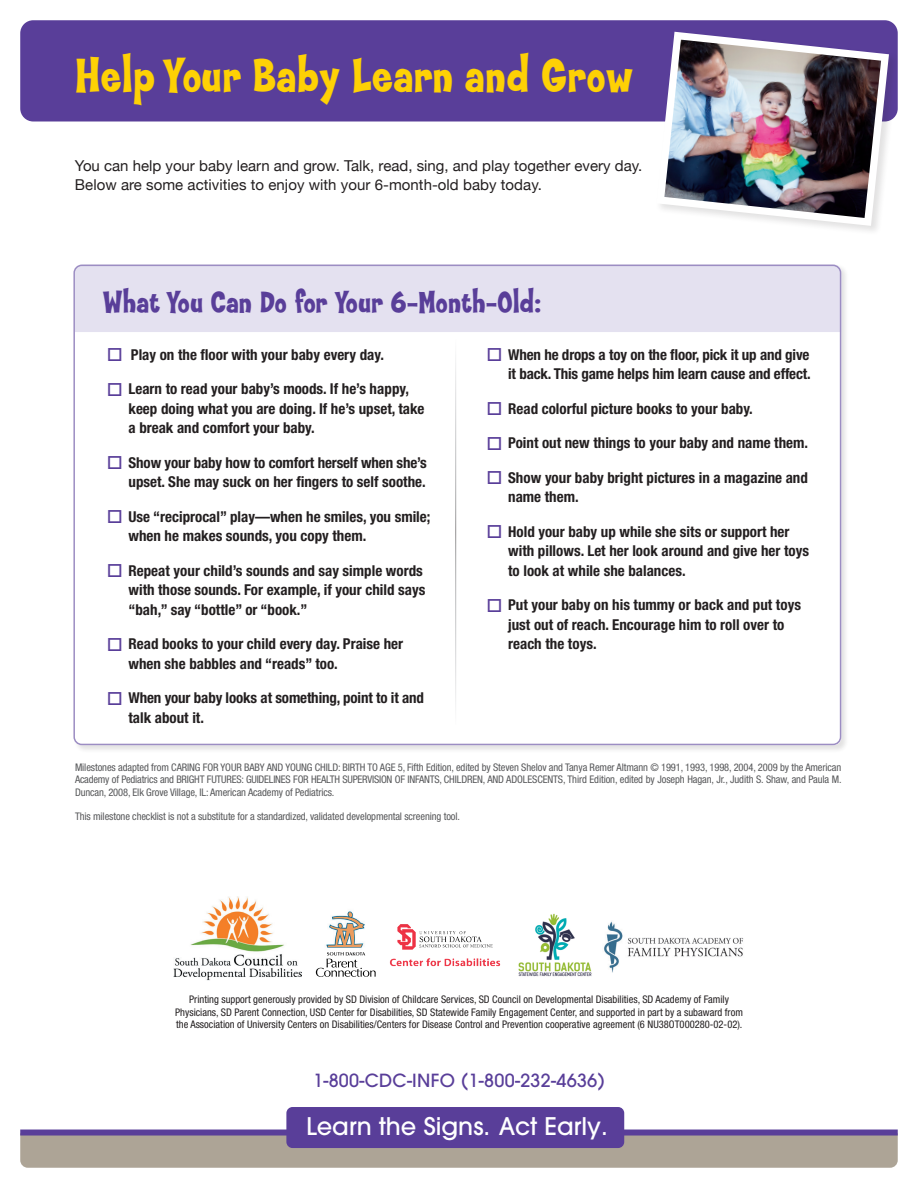
<style>
.page{position:relative;width:918px;height:1188px;background:#fff}
.page>*{position:absolute;margin:0;border:0;box-sizing:border-box;transform-origin:0 0}
.t1{font:800 49.5px "Coop";letter-spacing:.005em;color:#fed105}
.t2{font:800 31.5px "Coop";letter-spacing:.005em;color:#593e99}
.t3{font:500 24.15px "Avant Garde";color:#fff}
.t4{font:500 18px "Avant Garde";letter-spacing:.015em;color:#593e99}
.t5{font:700 condensed 15px/19.5px "Helvetica Neue";color:#231f20}
.t6{font:15px/19.5px "Helvetica Neue";color:#231f20}
.t7{font:condensed 10.5px/12.1px "Helvetica Neue";letter-spacing:-.01em;color:#57585a;text-align:justify}
.t8{font:condensed 10.5px/12.6px "Helvetica Neue";color:#231f20;text-align:center}
.s1{color:#593e99}
</style>
<div class="page">
<div style="left:73px;top:263px;width:776px;height:490px;background:#231f20;opacity:.13"></div>
<div style="left:75px;top:265px;width:766px;height:480px;background:#fff;border-radius:8px"></div>
<div style="left:75px;top:265px;width:766px;height:67px;background:#e4e1f0"></div>
<div style="left:73px;top:265px;width:768px;height:480px;border:2px solid #9c8dc3;border-radius:8px"></div>
<div style="left:20px;top:20px;width:878px;height:102px;background:#593e99;border-radius:13px"></div>
<div style="left:655px;top:30px;width:244px;height:206px;background:#231f20;opacity:.13"></div>
<svg style="left:656px;top:32px;width:233px;height:194px"></svg>
<img style="left:664px;top:40px;width:217px;height:178px">
<div style="left:20px;top:1136px;width:878px;height:32px;background:#ada496"></div>
<div style="left:20px;top:1130px;width:878px;height:6px;background:#593e99"></div>
<div style="left:286px;top:1107px;width:338px;height:41px;background:#593e99;border-radius:6px"></div>
<img style="left:315px;top:911px;width:61px;height:66px">
<img style="left:327px;top:952px;width:38px;height:4px">
<img style="left:389px;top:924px;width:112px;height:43px">
<img style="left:174px;top:896px;width:127px;height:84px">
<img style="left:518px;top:913px;width:74px;height:64px">
<img style="left:604px;top:921px;width:140px;height:51px">
<h1 class="t1" style="left:75px;top:49px;width:560px">Help Your Baby Learn and Grow</h1>
<p class="t6" style="left:75px;top:156px;width:569px">You can help your baby learn and grow. Talk, read, sing, and play together every day.<br>Below are some activities to enjoy with your 6-month-old baby today.</p>
<h2 class="t2" style="left:103px;top:286px;width:440px">What You Can Do for Your 6-Month-Old:</h2>
<p class="t5" style="left:107px;top:345px;width:279px"><span class="s1">□</span> Play on the floor with your baby every day.</p>
<p class="t5" style="left:129px;top:379px;width:297px;text-indent:-22px"><span class="s1">□</span> Learn to read your baby’s moods. If he’s happy, keep doing what you are doing. If he’s upset, take a break and comfort your baby.</p>
<p class="t5" style="left:107px;top:453px;width:321px;text-align:right"><span class="s1">□</span> Show your baby how to comfort herself when she’s upset. She may suck on her fingers to self soothe.</p>
<p class="t5" style="left:129px;top:507px;width:303px;text-indent:-22px"><span class="s1">□</span> Use “reciprocal” play—when he smiles, you smile; when he makes sounds, you copy them.</p>
<p class="t5" style="left:129px;top:561px;width:298px;text-indent:-22px"><span class="s1">□</span> Repeat your child’s sounds and say simple words with those sounds. For example, if your child says “bah,” say “bottle” or “book.”</p>
<p class="t5" style="left:129px;top:634px;width:276px;text-indent:-22px"><span class="s1">□</span> Read books to your child every day. Praise her when she babbles and “reads” too.</p>
<p class="t5" style="left:129px;top:688px;width:297px;text-indent:-22px"><span class="s1">□</span> When your baby looks at something, point to it and talk about it.</p>
<p class="t5" style="left:487px;top:345px;width:326px;text-align:right"><span class="s1">□</span> When he drops a toy on the floor, pick it up and give it back. This game helps him learn cause and effect.</p>
<p class="t5" style="left:487px;top:399px;width:268px"><span class="s1">□</span> Read colorful picture books to your baby.</p>
<p class="t5" style="left:487px;top:433px;width:323px"><span class="s1">□</span> Point out new things to your baby and name them.</p>
<p class="t5" style="left:508px;top:468px;width:301px;text-indent:-22px"><span class="s1">□</span> Show your baby bright pictures in a magazine and name them.</p>
<p class="t5" style="left:508px;top:522px;width:303px;text-indent:-22px"><span class="s1">□</span> Hold your baby up while she sits or support her with pillows. Let her look around and give her toys to look at while she balances.</p>
<p class="t5" style="left:508px;top:595px;width:294px;text-indent:-22px"><span class="s1">□</span> Put your baby on his tummy or back and put toys just out of reach. Encourage him to roll over to reach the toys.</p>
<p class="t7" style="left:75px;top:761px;width:768px">Milestones adapted from CARING FOR YOUR BABY AND YOUNG CHILD: BIRTH TO AGE 5, Fifth Edition, edited by Steven Shelov and Tanya Remer Altmann © 1991, 1993, 1998, 2004, 2009 by the American Academy of Pediatrics and BRIGHT FUTURES: GUIDELINES FOR HEALTH SUPERVISION OF INFANTS, CHILDREN, AND ADOLESCENTS, Third Edition, edited by Joseph Hagan, Jr., Judith S. Shaw, and Paula M.<br>Duncan, 2008, Elk Grove Village, IL: American Academy of Pediatrics.</p>
<p class="t7" style="left:75px;top:810px;width:387px">This milestone checklist is not a substitute for a standardized, validated developmental screening tool.</p>
<p class="t8" style="left:175px;top:993px;width:569px">Printing support generously provided by SD Division of Childcare Services, SD Council on Developmental Disabilities, SD Academy of Family<br>Physicians, SD Parent Connection, USD Center for Disabilities, SD Statewide Family Engagement Center, and supported in part by a subaward from the Association of University Centers on Disabilities/Centers for Disease Control and Prevention cooperative agreement (6 NU38OT000280-02-02).</p>
<p class="t4" style="left:313px;top:1070px;width:293px">1-800-CDC-INFO (1-800-232-4636)</p>
<h3 class="t3" style="left:306px;top:1112px;width:303px">Learn the Signs. Act Early.</h3>
</div>
